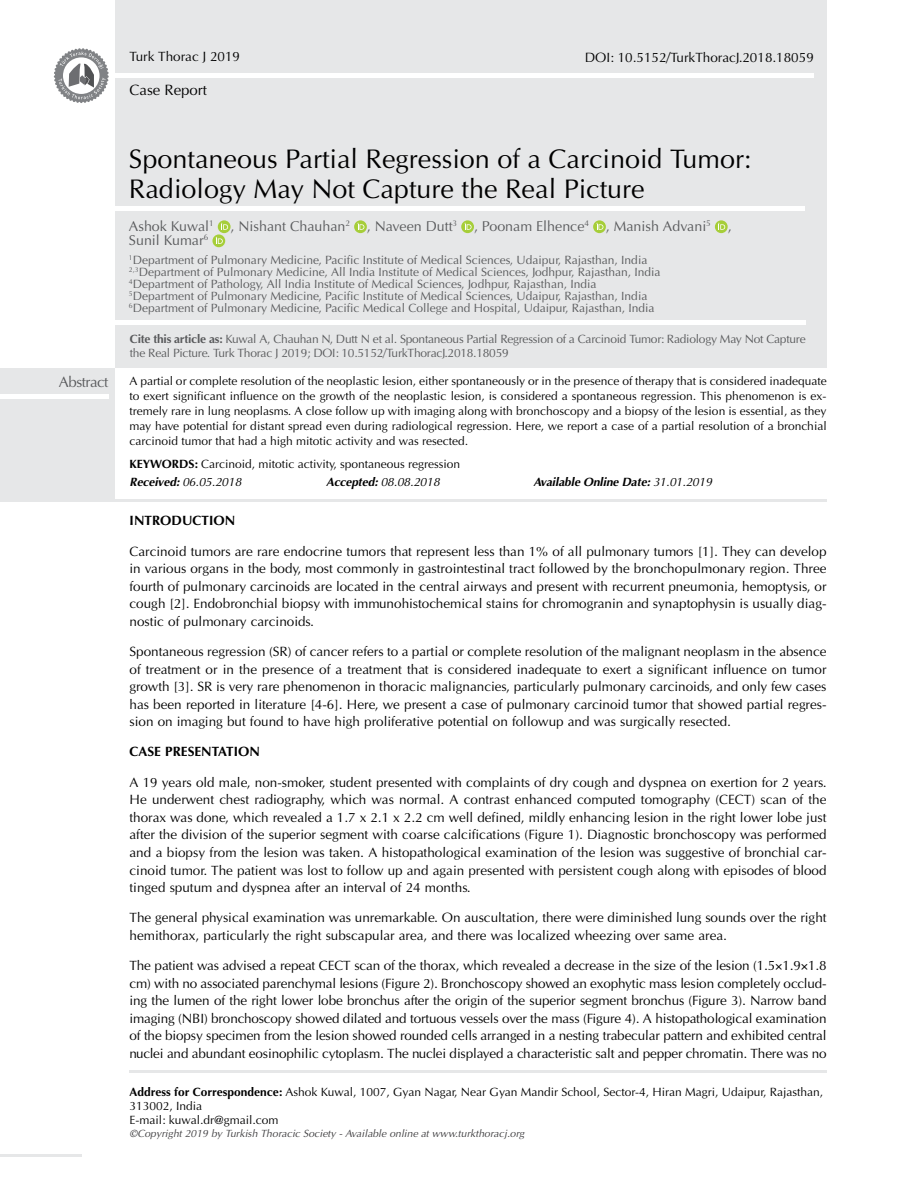
<style>
.page{position:relative;width:915px;height:1191px;background:#fff}
.page>*{position:absolute;margin:0;border:0;box-sizing:border-box;transform-origin:0 0}
.t1{font:27px/30px "Optima Normal Tr";color:#000}
.t2{font:15px "Optima Normal Tr";color:#000}
.t3{font:15px "Optima Normal Tr";letter-spacing:-.03em;color:#58595b}
.t4{font:14.25px/14.1px "Optima Normal Tr";color:#58595b}
.t5{font:13.5px/17.5px "Optima Normal Tr";color:#000;text-align:justify}
.t6{font:13.5px "Optima Bold Tr";color:#000}
.t7{font:12px/15px "Optima Normal Tr";color:#000}
.t8{font:12px/12px "Optima Normal Tr";color:#58595b}
.t9{font:12px/14.4px "Optima Normal Tr";letter-spacing:-.02em;color:#58595b}
.t10{font:12px "Optima Italic Tr";letter-spacing:-.01em;color:#000}
.t11{font:italic 700 12px "Optima Tr";letter-spacing:-.01em;color:#000}
.t12{font:10.5px "Optima Italic Tr";color:#414042}
.s1{font-family:"Optima Bold Tr"}
.s2{font-family:"Optima Tr";font-weight:700;font-style:italic}
.s3{font-family:"Optima Italic Tr";font-weight:400;font-style:normal}
</style>
<div class="page">
<div style="left:115px;top:0;width:711px;height:368px;background:#e6e7e8"></div>
<svg style="left:218px;top:220px;width:12px;height:13px"></svg>
<svg style="left:221px;top:223px;width:7px;height:7px"></svg>
<svg style="left:354px;top:220px;width:13px;height:13px"></svg>
<svg style="left:357px;top:223px;width:7px;height:7px"></svg>
<svg style="left:461px;top:220px;width:13px;height:13px"></svg>
<svg style="left:464px;top:223px;width:7px;height:7px"></svg>
<svg style="left:593px;top:220px;width:12px;height:13px"></svg>
<svg style="left:596px;top:223px;width:7px;height:7px"></svg>
<svg style="left:714px;top:220px;width:13px;height:13px"></svg>
<svg style="left:718px;top:223px;width:7px;height:7px"></svg>
<svg style="left:212px;top:234px;width:13px;height:13px"></svg>
<svg style="left:216px;top:237px;width:7px;height:7px"></svg>
<hr style="left:4px;top:74px;width:809px;height:4px;background:#fff">
<svg style="left:53px;top:48px;width:56px;height:55px"></svg>
<hr style="left:0;top:207px;width:804px;height:4px;background:#fff">
<hr style="left:129px;top:1070px;width:697px;height:3px;background:#e6e7e8">
<hr style="left:0;top:1154px;width:81px;height:2px;background:#e6e7e8">
<hr style="left:0;top:320px;width:805px;height:4px;background:#fff">
<div style="left:0;top:368px;width:115px;height:132px;background:#e6e7e8"></div>
<div style="left:0;top:394px;width:108px;height:5px;background:#fff"></div>
<hr style="left:0;top:499px;width:826px;height:3px;background:#e6e7e8">
<p class="t3" style="left:59px;top:373px;width:51px">Abstract</p>
<p class="t5" style="left:129px;top:48px;width:112px">Turk Thorac J 2019</p>
<p class="t2" style="left:129px;top:81px;width:79px">Case Report</p>
<p class="t5" style="left:584px;top:49px;width:230px">DOI: 10.5152/TurkThoracJ.2018.18059</p>
<h1 class="t1" style="left:129px;top:144px;width:623px">Spontaneous Partial Regression of a Carcinoid Tumor:<br>Radiology May Not Capture the Real Picture</h1>
<p class="t4" style="left:129px;top:219px;width:604px">Ashok Kuwal<sup>1</sup> , Nishant Chauhan<sup>2</sup> , Naveen Dutt<sup>3</sup> , Poonam Elhence<sup>4</sup> , Manish Advani<sup>5</sup> ,<br>Sunil Kumar<sup>6</sup></p>
<p class="t8" style="left:129px;top:253px;width:533px"><sup>1</sup>Department of Pulmonary Medicine, Pacific Institute of Medical Sciences, Udaipur, Rajasthan, India <sup>2,3</sup>Department of Pulmonary Medicine, All India Institute of Medical Sciences, Jodhpur, Rajasthan, India <sup>4</sup>Department of Pathology, All India Institute of Medical Sciences, Jodhpur, Rajasthan, India <sup>5</sup>Department of Pulmonary Medicine, Pacific Institute of Medical Sciences, Udaipur, Rajasthan, India <sup>6</sup>Department of Pulmonary Medicine, Pacific Medical College and Hospital, Udaipur, Rajasthan, India</p>
<p class="t9" style="left:130px;top:332px;width:677px"><span class="s1">Cite this article as:</span> Kuwal A, Chauhan N, Dutt N et al. Spontaneous Partial Regression of a Carcinoid Tumor: Radiology May Not Capture the Real Picture. Turk Thorac J 2019; DOI: 10.5152/TurkThoracJ.2018.18059</p>
<p class="t7" style="left:129px;top:373px;width:698px;text-align:justify">A partial or complete resolution of the neoplastic lesion, either spontaneously or in the presence of therapy that is considered inadequate to exert significant influence on the growth of the neoplastic lesion, is considered a spontaneous regression. This phenomenon is ex&shy;tremely rare in lung neoplasms. A close follow up with imaging along with bronchoscopy and a biopsy of the lesion is essential, as they may have potential for distant spread even during radiological regression. Here, we report a case of a partial resolution of a bronchial carcinoid tumor that had a high mitotic activity and was resected.</p>
<p class="t7" style="left:129px;top:456px;width:332px"><span class="s1">KEYWORDS:</span> Carcinoid, mitotic activity, spontaneous regression</p>
<p class="t10" style="left:129px;top:475px;width:113px"><span class="s2">Received:</span> 06.05.2018</p>
<p class="t10" style="left:326px;top:475px;width:115px"><span class="s2">Accepted:</span> 08.08.2018</p>
<p class="t11" style="left:533px;top:475px;width:180px">Available Online Date: <span class="s3">31.01.2019</span></p>
<p class="t6" style="left:129px;top:512px;width:107px">INTRODUCTION</p>
<p class="t5" style="left:129px;top:542px;width:698px">Carcinoid tumors are rare endocrine tumors that represent less than 1% of all pulmonary tumors [1]. They can develop in various organs in the body, most commonly in gastrointestinal tract followed by the bronchopulmonary region. Three fourth of pulmonary carcinoids are located in the central airways and present with recurrent pneumonia, hemoptysis, or cough [2]. Endobronchial biopsy with immunohistochemical stains for chromogranin and synaptophysin is usually diag&shy;nostic of pulmonary carcinoids.</p>
<p class="t5" style="left:129px;top:642px;width:698px">Spontaneous regression (SR) of cancer refers to a partial or complete resolution of the malignant neoplasm in the absence of treatment or in the presence of a treatment that is considered inadequate to exert a significant influence on tumor growth [3]. SR is very rare phenomenon in thoracic malignancies, particularly pulmonary carcinoids, and only few cases has been reported in literature [4-6]. Here, we present a case of pulmonary carcinoid tumor that showed partial regres&shy;sion on imaging but found to have high proliferative potential on followup and was surgically resected.</p>
<p class="t6" style="left:129px;top:743px;width:132px">CASE PRESENTATION</p>
<p class="t5" style="left:129px;top:773px;width:698px">A 19 years old male, non-smoker, student presented with complaints of dry cough and dyspnea on exertion for 2 years.<br>He underwent chest radiography, which was normal. A contrast enhanced computed tomography (CECT) scan of the thorax was done, which revealed a 1.7 x 2.1 x 2.2 cm well defined, mildly enhancing lesion in the right lower lobe just after the division of the superior segment with coarse calcifications (Figure 1). Diagnostic bronchoscopy was performed and a biopsy from the lesion was taken. A histopathological examination of the lesion was suggestive of bronchial car&shy;cinoid tumor. The patient was lost to follow up and again presented with persistent cough along with episodes of blood tinged sputum and dyspnea after an interval of 24 months.</p>
<p class="t5" style="left:129px;top:909px;width:698px">The general physical examination was unremarkable. On auscultation, there were diminished lung sounds over the right hemithorax, particularly the right subscapular area, and there was localized wheezing over same area.</p>
<p class="t5" style="left:129px;top:957px;width:698px">The patient was advised a repeat CECT scan of the thorax, which revealed a decrease in the size of the lesion (1.5 1.9 1.8 cm) with no associated parenchymal lesions (Figure 2). Bronchoscopy showed an exophytic mass lesion completely occlud&shy;ing the lumen of the right lower lobe bronchus after the origin of the superior segment bronchus (Figure 3). Narrow band imaging (NBI) bronchoscopy showed dilated and tortuous vessels over the mass (Figure 4). A histopathological examination of the biopsy specimen from the lesion showed rounded cells arranged in a nesting trabecular pattern and exhibited central nuclei and abundant eosinophilic cytoplasm. The nuclei displayed a characteristic salt and pepper chromatin. There was no</p>
<p class="t7" style="left:129px;top:1084px;width:694px;line-height:14.4px"><span class="s1">Address for Correspondence:</span> Ashok Kuwal, 1007, Gyan Nagar, Near Gyan Mandir School, Sector-4, Hiran Magri, Udaipur, Rajasthan,<br>313002, India<br>E-mail: kuwal.dr@gmail.com</p>
<p class="t12" style="left:129px;top:1127px;width:396px">©Copyright 2019 by Turkish Thoracic Society - Available online at www.turkthoracj.org</p>
</div>
